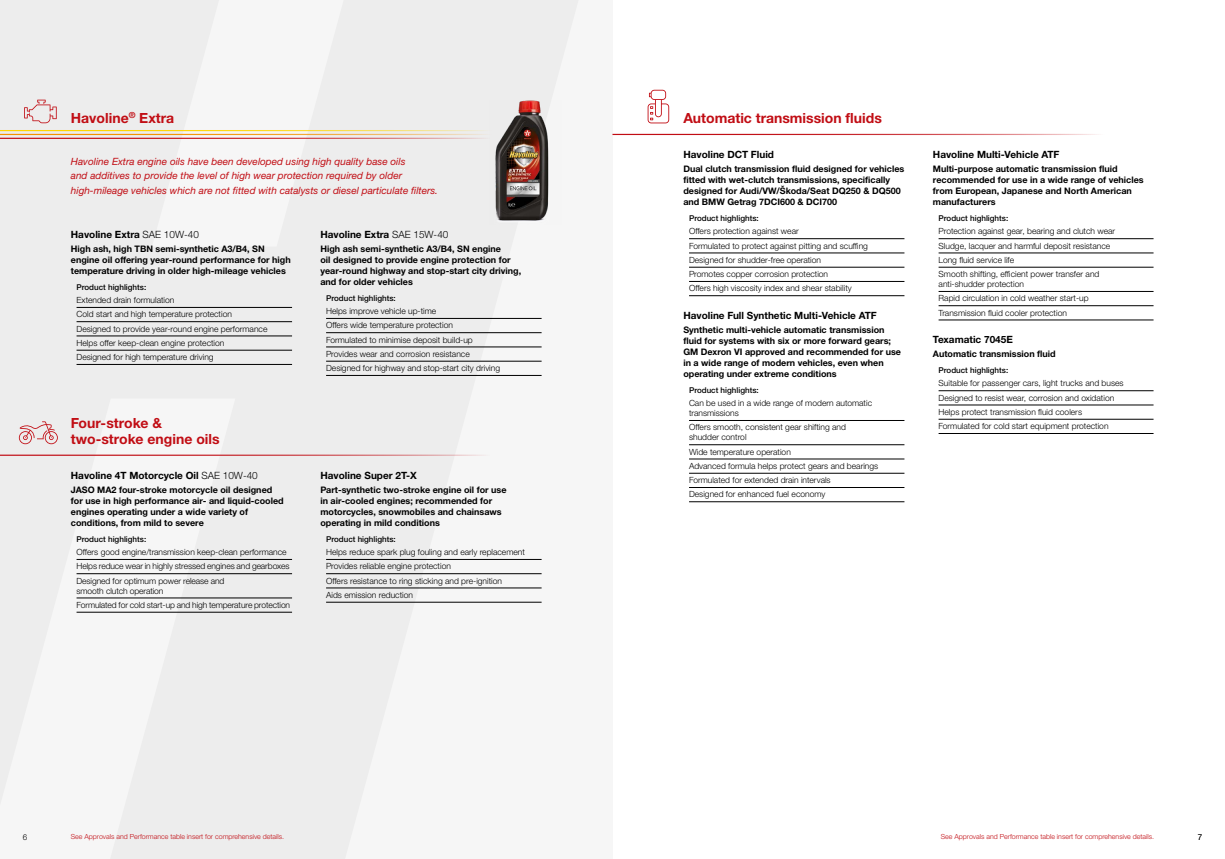
<style>
.page{position:relative;width:1225px;height:859px;background:#fff}
.page>*{position:absolute;margin:0;border:0;box-sizing:border-box;transform-origin:0 0}
.t1{font:700 14px/16px "Helvetica Neue LTW1 G";color:#c10d14}
.t2{font:italic 10px/14.5px "Helvetica Neue LT Pro";color:#c10d14}
.t3{font:700 10px "Helvetica Neue LTW1 G";color:#000}
.t4{font:700 9px/11px "Helvetica Neue LTW1 G";color:#000}
.t5{font:300 8.5px/14.3px "Helvetica Neue LTW1 G";color:#000}
.t6{font:500 8px "Helvetica Neue LT Pro";color:#000}
.t7{font:300 8px "Helvetica Neue LTW1 G";color:#000}
.t8{font:300 7px "Helvetica Neue LT Pro";color:#c10d14}
.s1{font-weight:300}
</style>
<div class="page">
<div style="left:0;top:0;width:612px;height:859px;background:#f6f6f6"></div>
<svg style="left:0;top:99px;width:542px;height:514px;fill:#ededed"></svg>
<hr style="left:77px;top:307px;width:215px;height:1px;background:#000">
<hr style="left:77px;top:321px;width:215px;height:1px;background:#000">
<hr style="left:77px;top:336px;width:215px;height:1px;background:#000">
<hr style="left:77px;top:350px;width:215px;height:1px;background:#000">
<hr style="left:77px;top:364px;width:215px;height:1px;background:#000">
<hr style="left:326px;top:318px;width:215px;height:1px;background:#000">
<hr style="left:326px;top:332px;width:215px;height:1px;background:#000">
<hr style="left:326px;top:347px;width:215px;height:1px;background:#000">
<hr style="left:326px;top:361px;width:215px;height:1px;background:#000">
<hr style="left:326px;top:375px;width:215px;height:1px;background:#000">
<hr style="left:77px;top:559px;width:215px;height:1px;background:#000">
<hr style="left:77px;top:573px;width:215px;height:1px;background:#000">
<hr style="left:77px;top:598px;width:215px;height:1px;background:#000">
<hr style="left:77px;top:612px;width:215px;height:1px;background:#000">
<hr style="left:326px;top:559px;width:215px;height:1px;background:#000">
<hr style="left:326px;top:573px;width:215px;height:1px;background:#000">
<hr style="left:326px;top:588px;width:215px;height:1px;background:#000">
<hr style="left:326px;top:602px;width:215px;height:1px;background:#000">
<hr style="left:689px;top:238px;width:215px;height:1px;background:#000">
<hr style="left:689px;top:253px;width:215px;height:1px;background:#000">
<hr style="left:689px;top:267px;width:215px;height:1px;background:#000">
<hr style="left:689px;top:281px;width:215px;height:1px;background:#000">
<hr style="left:689px;top:296px;width:215px;height:1px;background:#000">
<hr style="left:689px;top:420px;width:215px;height:1px;background:#000">
<hr style="left:689px;top:445px;width:215px;height:1px;background:#000">
<hr style="left:689px;top:459px;width:215px;height:1px;background:#000">
<hr style="left:689px;top:473px;width:215px;height:1px;background:#000">
<hr style="left:689px;top:487px;width:215px;height:1px;background:#000">
<hr style="left:689px;top:502px;width:215px;height:1px;background:#000">
<hr style="left:938px;top:238px;width:215px;height:1px;background:#000">
<hr style="left:938px;top:253px;width:215px;height:1px;background:#000">
<hr style="left:938px;top:267px;width:215px;height:1px;background:#000">
<hr style="left:938px;top:291px;width:215px;height:1px;background:#000">
<hr style="left:938px;top:306px;width:215px;height:1px;background:#000">
<hr style="left:938px;top:320px;width:215px;height:1px;background:#000">
<hr style="left:938px;top:391px;width:215px;height:1px;background:#000">
<hr style="left:938px;top:405px;width:215px;height:1px;background:#000">
<hr style="left:938px;top:419px;width:215px;height:1px;background:#000">
<hr style="left:938px;top:433px;width:215px;height:1px;background:#000">
<svg style="left:24px;top:100px;width:33px;height:23px"></svg>
<svg style="left:19px;top:421px;width:39px;height:23px"></svg>
<svg style="left:647px;top:90px;width:22px;height:33px"></svg>
<hr style="left:0;top:455px;width:514px;height:1px;background:#c10d14">
<hr style="left:0;top:130px;width:514px;height:1px;background:#ffd500">
<hr style="left:0;top:134px;width:514px;height:1px;background:#f39200">
<hr style="left:0;top:138px;width:514px;height:1px;background:#c10d14">
<hr style="left:612px;top:134px;width:514px;height:1px;background:#c10d14">
<img style="left:489px;top:101px;width:60px;height:124px">
<h1 class="t1" style="left:71px;top:110px;width:105px">Havoline<sup>®</sup> Extra</h1>
<p class="t2" style="left:71px;top:154px;width:369px">Havoline Extra engine oils have been developed using high quality base oils<br>and additives to provide the level of high wear protection required by older high-mileage vehicles which are not fitted with catalysts or diesel particulate filters.</p>
<p class="t3" style="left:71px;top:228px;width:130px">Havoline Extra <span class="s1">SAE 10W-40</span></p>
<p class="t4" style="left:71px;top:243px;width:221px">High ash, high TBN semi-synthetic A3/B4, SN engine oil offering year-round performance for high temperature driving in older high-mileage vehicles</p>
<p class="t6" style="left:77px;top:282px;width:71px">Product highlights:</p>
<p class="t5" style="left:77px;top:293px;width:192px">Extended drain formulation<br>Cold start and high temperature protection Designed to provide year-round engine performance Helps offer keep-clean engine protection<br>Designed for high temperature driving</p>
<h1 class="t1" style="left:71px;top:415px;width:150px">Four-stroke &amp; two-stroke engine oils</h1>
<p class="t3" style="left:71px;top:469px;width:188px">Havoline 4T Motorcycle Oil <span class="s1">SAE 10W-40</span></p>
<p class="t4" style="left:71px;top:484px;width:214px">JASO MA2 four-stroke motorcycle oil designed for use in high performance air- and liquid-cooled engines operating under a wide variety of conditions, from mild to severe</p>
<p class="t6" style="left:77px;top:534px;width:71px">Product highlights:</p>
<p class="t5" style="left:77px;top:545px;width:214px">Offers good engine/transmission keep-clean performance<br>Helps reduce wear in highly stressed engines and gearboxes<br>Designed for optimum power release and</p>
<p class="t5" style="left:77px;top:583px;width:215px">smooth clutch operation<br>Formulated for cold start-up and high temperature protection</p>
<p class="t3" style="left:320px;top:228px;width:130px">Havoline Extra <span class="s1">SAE 15W-40</span></p>
<p class="t4" style="left:320px;top:243px;width:202px">High ash semi-synthetic A3/B4, SN engine<br>oil designed to provide engine protection for year-round highway and stop-start city driving, and for older vehicles</p>
<p class="t6" style="left:326px;top:293px;width:71px">Product highlights:</p>
<p class="t5" style="left:326px;top:304px;width:176px">Helps improve vehicle up-time<br>Offers wide temperature protection<br>Formulated to minimise deposit build-up Provides wear and corrosion resistance Designed for highway and stop-start city driving</p>
<p class="t3" style="left:320px;top:469px;width:98px">Havoline Super 2T-X</p>
<p class="t4" style="left:320px;top:484px;width:188px">Part-synthetic two-stroke engine oil for use in air-cooled engines; recommended for motorcycles, snowmobiles and chainsaws operating in mild conditions</p>
<p class="t6" style="left:326px;top:534px;width:71px">Product highlights:</p>
<p class="t5" style="left:326px;top:545px;width:200px">Helps reduce spark plug fouling and early replacement Provides reliable engine protection<br>Offers resistance to ring sticking and pre-ignition<br>Aids emission reduction</p>
<h1 class="t1" style="left:683px;top:110px;width:200px">Automatic transmission fluids</h1>
<p class="t3" style="left:683px;top:148px;width:92px">Havoline DCT Fluid</p>
<p class="t4" style="left:683px;top:163px;width:222px">Dual clutch transmission fluid designed for vehicles fitted with wet-clutch transmissions, specifically designed for Audi/VW/Škoda/Seat DQ250 &amp; DQ500 and BMW Getrag 7DCI600 &amp; DCI700</p>
<p class="t6" style="left:689px;top:213px;width:71px">Product highlights:</p>
<p class="t5" style="left:689px;top:224px;width:180px">Offers protection against wear<br>Formulated to protect against pitting and scuffing Designed for shudder-free operation<br>Promotes copper corrosion protection<br>Offers high viscosity index and shear stability</p>
<p class="t3" style="left:683px;top:309px;width:195px">Havoline Full Synthetic Multi-Vehicle ATF</p>
<p class="t4" style="left:683px;top:324px;width:219px">Synthetic multi-vehicle automatic transmission fluid for systems with six or more forward gears; GM Dexron VI approved and recommended for use in a wide range of modern vehicles, even when operating under extreme conditions</p>
<p class="t6" style="left:689px;top:385px;width:71px">Product highlights:</p>
<p class="t5" style="left:689px;top:398px;width:185px;line-height:10px">Can be used in a wide range of modern automatic transmissions</p>
<p class="t5" style="left:689px;top:422px;width:158px;line-height:10px">Offers smooth, consistent gear shifting and shudder control</p>
<p class="t5" style="left:689px;top:444px;width:191px">Wide temperature operation<br>Advanced formula helps protect gears and bearings Formulated for extended drain intervals<br>Designed for enhanced fuel economy</p>
<p class="t3" style="left:933px;top:148px;width:128px">Havoline Multi-Vehicle ATF</p>
<p class="t4" style="left:933px;top:163px;width:212px">Multi-purpose automatic transmission fluid recommended for use in a wide range of vehicles from European, Japanese and North American manufacturers</p>
<p class="t6" style="left:938px;top:213px;width:71px">Product highlights:</p>
<p class="t5" style="left:938px;top:224px;width:178px">Protection against gear, bearing and clutch wear Sludge, lacquer and harmful deposit resistance Long fluid service life<br>Smooth shifting, efficient power transfer and</p>
<p class="t5" style="left:938px;top:277px;width:151px">anti-shudder protection<br>Rapid circulation in cold weather start-up<br>Transmission fluid cooler protection</p>
<p class="t3" style="left:933px;top:333px;width:81px">Texamatic 7045E</p>
<p class="t4" style="left:933px;top:348px;width:124px">Automatic transmission fluid</p>
<p class="t6" style="left:938px;top:365px;width:71px">Product highlights:</p>
<p class="t5" style="left:938px;top:376px;width:186px">Suitable for passenger cars, light trucks and buses Designed to resist wear, corrosion and oxidation Helps protect transmission fluid coolers Formulated for cold start equipment protection</p>
<p class="t7" style="left:23px;top:832px;width:6px">6</p>
<p class="t8" style="left:71px;top:832px;width:215px">See Approvals and Performance table insert for comprehensive details.</p>
<p class="t8" style="left:941px;top:832px;width:215px">See Approvals and Performance table insert for comprehensive details.</p>
<p class="t7" style="left:1197px;top:832px;width:6px">7</p>
</div>
